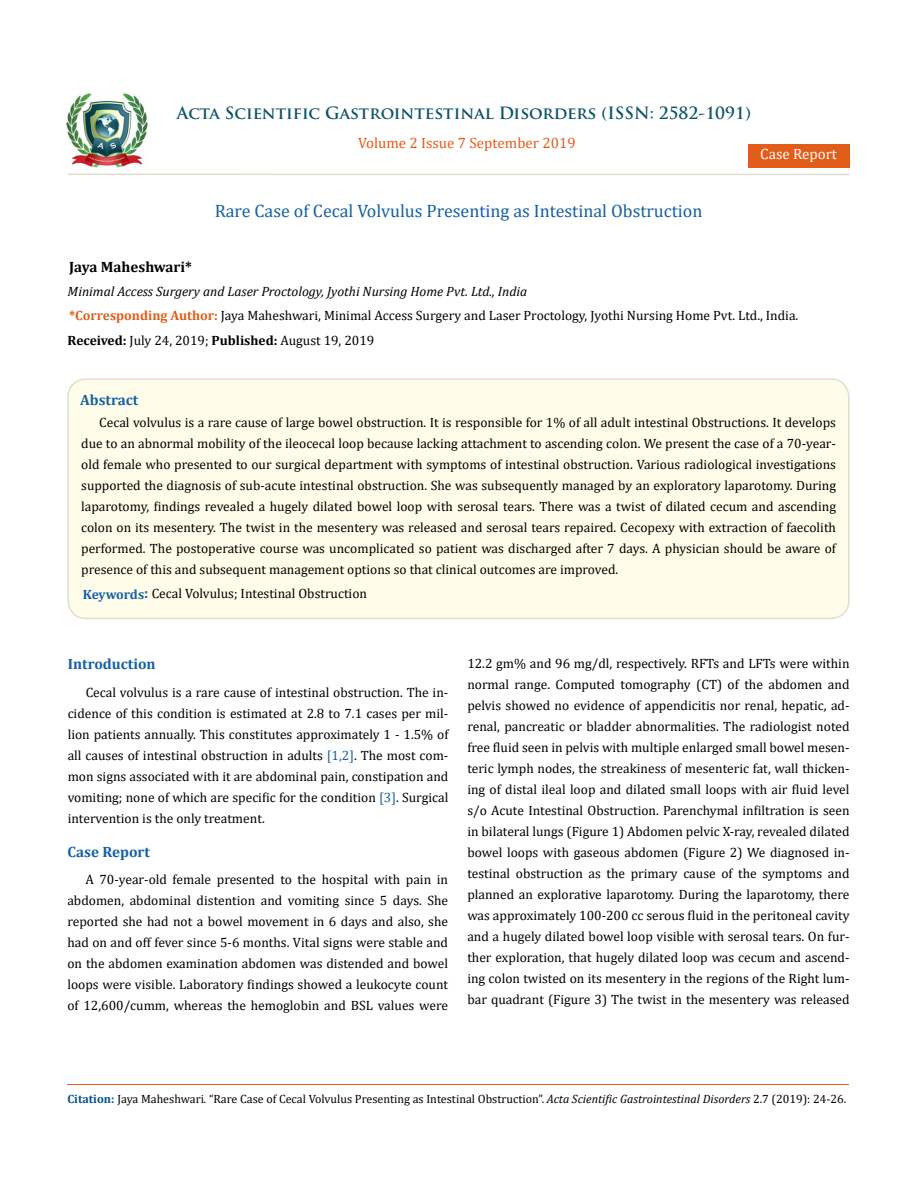
<style>
.page{position:relative;width:917px;height:1188px;background:#fff}
.page>*{position:absolute;margin:0;border:0;box-sizing:border-box;transform-origin:0 0}
.t1{font:18px "Cambria";color:#1560a6}
.t2{font:700 16.5px "Trajan Pro";color:#0e546a}
.t3{font:700 15px "Cambria";color:#1560a6}
.t4{font:15px "Cambria";color:#e05d1a}
.t5{font:700 15px "Cambria";color:#000}
.t6{font:15px "Cambria";color:#fff}
.t7{font:13.5px/21px "Cambria";color:#000;text-align:justify}
.t8{font:12px "Cambria";color:#000}
.s1{font-style:italic}
.s2{font-weight:700;color:#e05d1a}
.s3{font-weight:700}
.s4{font-weight:700;color:#1560a6}
.s5{font-weight:700;font-size:15px;color:#1560a6}
.s6{color:#1560a6}
.s7{font-weight:700;color:#035089}
</style>
<div class="page">
<img style="left:67px;top:94px;width:80px;height:73px">
<div style="left:747px;top:145px;width:102px;height:23px;background:#e05d1a"></div>
<div style="left:68px;top:379px;width:780px;height:239px;background:#fffde9;border-radius:18px"></div>
<div style="left:67px;top:378px;width:782px;height:241px;border:2px solid #e0dfcd;border-radius:18px"></div>
<hr style="left:67px;top:1084px;width:782px;height:1px;background:#e05d1a">
<hr style="left:68px;top:174px;width:781px;height:1px;background:#e0dfcd">
<p class="t2" style="left:177px;top:103px;width:575px">Acta Scientific Gastrointestinal Disorders (ISSN: 2582-1091)</p>
<p class="t4" style="left:358px;top:134px;width:219px">Volume 2 Issue 7 September 2019</p>
<p class="t6" style="left:760px;top:145px;width:78px">Case Report</p>
<h1 class="t1" style="left:215px;top:201px;width:489px">Rare Case of Cecal Volvulus Presenting as Intestinal Obstruction</h1>
<p class="t5" style="left:69px;top:256px;width:124px">Jaya Maheshwari*</p>
<p class="t7" style="left:68px;top:279px;width:732px;line-height:24.6px"><span class="s1">Minimal Access Surgery and Laser Proctology, Jyothi Nursing Home Pvt. Ltd., India<br></span><span class="s2">*Corresponding Author:</span> Jaya Maheshwari, Minimal Access Surgery and Laser Proctology, Jyothi Nursing Home Pvt. Ltd., India.</p>
<p class="t7" style="left:68px;top:330px;width:308px"><span class="s3">Received:</span> July 24, 2019; <span class="s3">Published:</span> August 19, 2019</p>
<p class="t3" style="left:80px;top:390px;width:60px">Abstract</p>
<p class="t7" style="left:81px;top:412px;width:756px;text-indent:18px">Cecal volvulus is a rare cause of large bowel obstruction. It is responsible for 1% of all adult intestinal Obstructions. It develops due to an abnormal mobility of the ileocecal loop because lacking attachment to ascending colon. We present the case of a 70-year&shy;old female who presented to our surgical department with symptoms of intestinal obstruction. Various radiological investigations supported the diagnosis of sub-acute intestinal obstruction. She was subsequently managed by an exploratory laparotomy. During laparotomy, findings revealed a hugely dilated bowel loop with serosal tears. There was a twist of dilated cecum and ascending colon on its mesentery. The twist in the mesentery was released and serosal tears repaired. Cecopexy with extraction of faecolith performed. The postoperative course was uncomplicated so patient was discharged after 7 days. A physician should be aware of presence of this and subsequent management options so that clinical outcomes are improved.</p>
<p class="t7" style="left:83px;top:583px;width:286px"><span class="s4">Keywords</span><span class="s5">:</span> Cecal Volvulus; Intestinal Obstruction</p>
<p class="t3" style="left:68px;top:653px;width:89px">Introduction</p>
<p class="t7" style="left:68px;top:681px;width:382px;text-indent:18px">Cecal volvulus is a rare cause of intestinal obstruction. The in&shy;cidence of this condition is estimated at 2.8 to 7.1 cases per mil&shy;lion patients annually. This constitutes approximately 1 - 1.5% of all causes of intestinal obstruction in adults <span class="s6">[1,2]</span>. The most com&shy;mon signs associated with it are abdominal pain, constipation and vomiting; none of which are specific for the condition <span class="s6">[3]</span>. Surgical intervention is the only treatment.</p>
<p class="t3" style="left:68px;top:841px;width:84px">Case Report</p>
<p class="t7" style="left:67px;top:869px;width:382px;text-indent:18px">A 70-year-old female presented to the hospital with pain in abdomen, abdominal distention and vomiting since 5 days. She reported she had not a bowel movement in 6 days and also, she had on and off fever since 5-6 months. Vital signs were stable and on the abdomen examination abdomen was distended and bowel loops were visible. Laboratory findings showed a leukocyte count of 12,600/cumm, whereas the hemoglobin and BSL values were</p>
<p class="t7" style="left:467px;top:653px;width:384px">12.2 gm% and 96 mg/dl, respectively. RFTs and LFTs were within normal range. Computed tomography (CT) of the abdomen and pelvis showed no evidence of appendicitis nor renal, hepatic, ad&shy;renal, pancreatic or bladder abnormalities. The radiologist noted free fluid seen in pelvis with multiple enlarged small bowel mesen&shy;teric lymph nodes, the streakiness of mesenteric fat, wall thicken&shy;ing of distal ileal loop and dilated small loops with air fluid level s/o Acute Intestinal Obstruction. Parenchymal infiltration is seen in bilateral lungs (Figure 1) Abdomen pelvic X-ray, revealed dilated bowel loops with gaseous abdomen (Figure 2) We diagnosed in&shy;testinal obstruction as the primary cause of the symptoms and planned an explorative laparotomy. During the laparotomy, there was approximately 100-200 cc serous fluid in the peritoneal cavity and a hugely dilated bowel loop visible with serosal tears. On fur&shy;ther exploration, that hugely dilated loop was cecum and ascend&shy;ing colon twisted on its mesentery in the regions of the Right lum&shy;bar quadrant (Figure 3) The twist in the mesentery was released</p>
<p class="t8" style="left:67px;top:1092px;width:780px"><span class="s7">Citation:</span> Jaya Maheshwari<span class="s1">.</span> “Rare Case of Cecal Volvulus Presenting as Intestinal Obstruction”. <span class="s1">Acta Scientific Gastrointestinal Disorders</span> 2.7 (2019): 24-26.</p>
</div>
